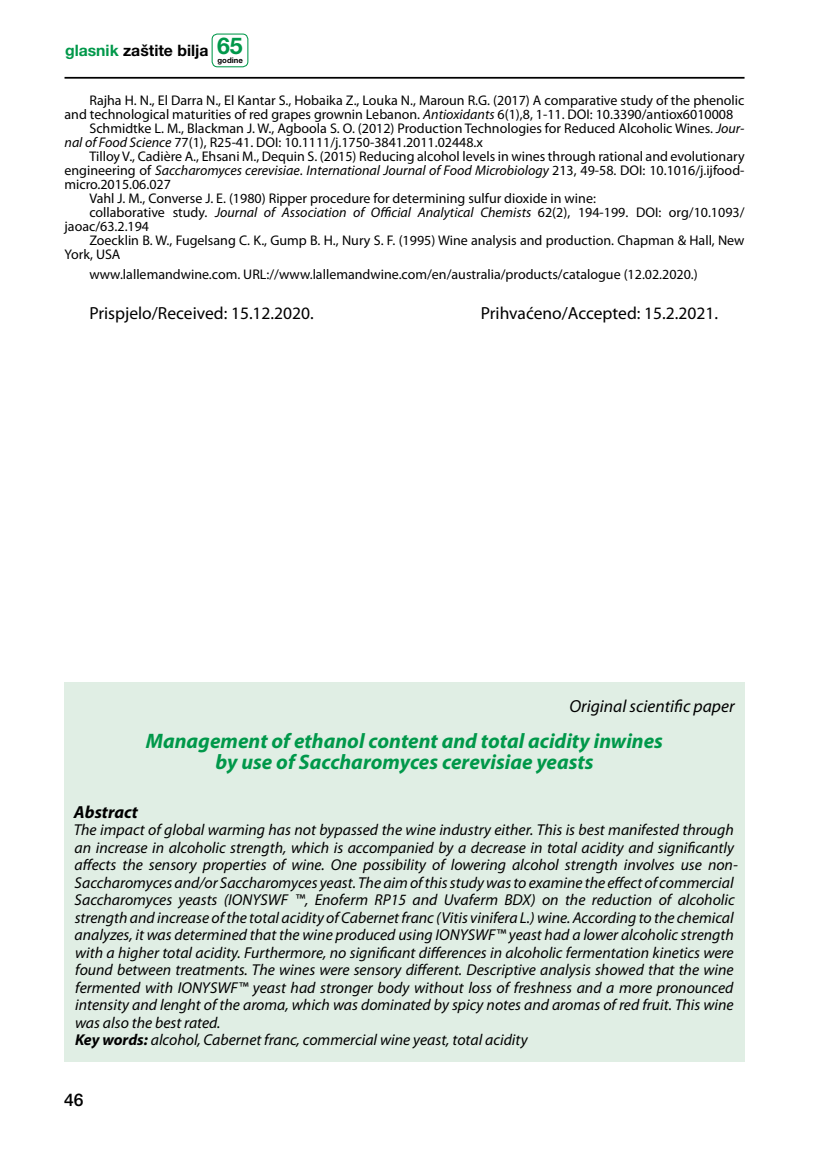
<style>
.page{position:relative;width:819px;height:1166px;background:#fff}
.page>*{position:absolute;margin:0;border:0;box-sizing:border-box;transform-origin:0 0}
.t1{font:italic 700 21px/21px "Myriad Pro";color:#00984a;text-align:center}
.t2{font:17.5px "Myriad Pro";color:#000}
.t3{font:italic 17.5px "Myriad Pro";color:#000}
.t4{font:italic 700 17.5px "Myriad Pro";color:#000}
.t5{font:500 17.5px "Helvetica Neue LT Pro";color:#000}
.t6{font:italic 15.75px/17.5px "Myriad Pro";color:#000}
.t7{font:700 15.75px "Helvetica Neue LT Pro";color:#000}
.t8{font:14px "Myriad Pro";color:#000}
.t9{font:italic 14px "Myriad Pro";color:#000}
.t10{font:700 7.7px "Helvetica Neue LT Pro";color:#000}
.s1{color:#00984a}
.s2{font-size:23.1px;color:#00984a}
.s3{font-style:italic}
.s4{font-style:normal}
.s5{font-weight:700}
</style>
<div class="page">
<hr style="left:64px;top:77px;width:680px;height:2px;background:#000">
<div style="left:211px;top:34px;width:37px;height:33px;border:1px solid #00984a;border-radius:5px"></div>
<div style="left:64px;top:682px;width:680px;height:380px;background:#e0eee4"></div>
<p class="t7" style="left:65px;top:40px;width:179px"><span class="s1">glasnik</span> zaštite bilja <span class="s2">65</span></p>
<p class="t10" style="left:217px;top:56px;width:27px">godine</p>
<p class="t8" style="left:89px;top:91px;width:656px">Rajha H. N., El Darra N., El Kantar S., Hobaika Z., Louka N., Maroun R.G. (2017) A comparative study of the phenolic</p>
<p class="t8" style="left:64px;top:105px;width:670px">and technological maturities of red grapes grownin Lebanon. <span class="s3">Antioxidants</span> 6(1),8, 1-11. DOI: 10.3390/antiox6010008</p>
<p class="t8" style="left:89px;top:119px;width:656px">Schmidtke L. M., Blackman J. W., Agboola S. O. (2012) Production Technologies for Reduced Alcoholic Wines. <span class="s3">Jour-</span></p>
<p class="t8" style="left:64px;top:133px;width:420px"><span class="s3">nal of Food Science</span> 77(1), R25-41. DOI: 10.1111/j.1750-3841.2011.02448.x</p>
<p class="t8" style="left:89px;top:147px;width:656px">Tilloy V., Cadière A., Ehsani M., Dequin S. (2015) Reducing alcohol levels in wines through rational and evolutionary</p>
<p class="t9" style="left:64px;top:161px;width:681px"><span class="s4">engineering of</span> Saccharomyces cerevisiae<span class="s4">.</span> International Journal of Food Microbiology <span class="s4">213, 49-58. DOI: 10.1016/j.ijfood-</span></p>
<p class="t8" style="left:64px;top:175px;width:108px">micro.2015.06.027</p>
<p class="t8" style="left:89px;top:189px;width:508px">Vahl J. M., Converse J. E. (1980) Ripper procedure for determining sulfur dioxide in wine:</p>
<p class="t8" style="left:89px;top:203px;width:656px">collaborative study. <span class="s3">Journal of Association of Official Analytical Chemists</span> 62(2), 194-199. DOI: org/10.1093/</p>
<p class="t8" style="left:64px;top:217px;width:86px">jaoac/63.2.194</p>
<p class="t8" style="left:89px;top:231px;width:656px">Zoecklin B. W., Fugelsang C. K., Gump B. H., Nury S. F. (1995) Wine analysis and production. Chapman &amp; Hall, New</p>
<p class="t8" style="left:64px;top:245px;width:57px">York, USA</p>
<p class="t8" style="left:89px;top:266px;width:610px">www.lallemandwine.com. URL://www.lallemandwine.com/en/australia/products/catalogue (12.02.2020.)</p>
<p class="t2" style="left:89px;top:302px;width:226px">Prispjelo/Received: 15.12.2020.</p>
<p class="t2" style="left:481px;top:302px;width:239px">Prihvaćeno/Accepted: 15.2.2021.</p>
<p class="t3" style="left:569px;top:695px;width:167px">Original scientific paper</p>
<h1 class="t1" style="left:146px;top:729px;width:518px">Management of ethanol content and total acidity inwines by use of Saccharomyces cerevisiae yeasts</h1>
<p class="t4" style="left:74px;top:800px;width:66px">Abstract</p>
<p class="t6" style="left:74px;top:821px;width:665px">The impact of global warming has not bypassed the wine industry either. This is best manifested through an increase in alcoholic strength, which is accompanied by a decrease in total acidity and significantly affects the sensory properties of wine. One possibility of lowering alcohol strength involves use non-Saccharomyces and/or Saccharomyces yeast. The aim of this study was to examine the effect of commercial Saccharomyces yeasts (IONYSWF ™, Enoferm RP15 and Uvaferm BDX) on the reduction of alcoholic strength and increase of the total acidity of Cabernet franc (Vitis vinifera L.) wine. According to the chemical analyzes, it was determined that the wine produced using IONYSWF™ yeast had a lower alcoholic strength with a higher total acidity. Furthermore, no significant differences in alcoholic fermentation kinetics were found between treatments. The wines were sensory different. Descriptive analysis showed that the wine fermented with IONYSWF™ yeast had stronger body without loss of freshness and a more pronounced intensity and lenght of the aroma, which was dominated by spicy notes and aromas of red fruit. This wine was also the best rated.<br><span class="s5">Key words:</span> alcohol, Cabernet franc, commercial wine yeast, total acidity</p>
<p class="t5" style="left:64px;top:1090px;width:21px">46</p>
</div>
